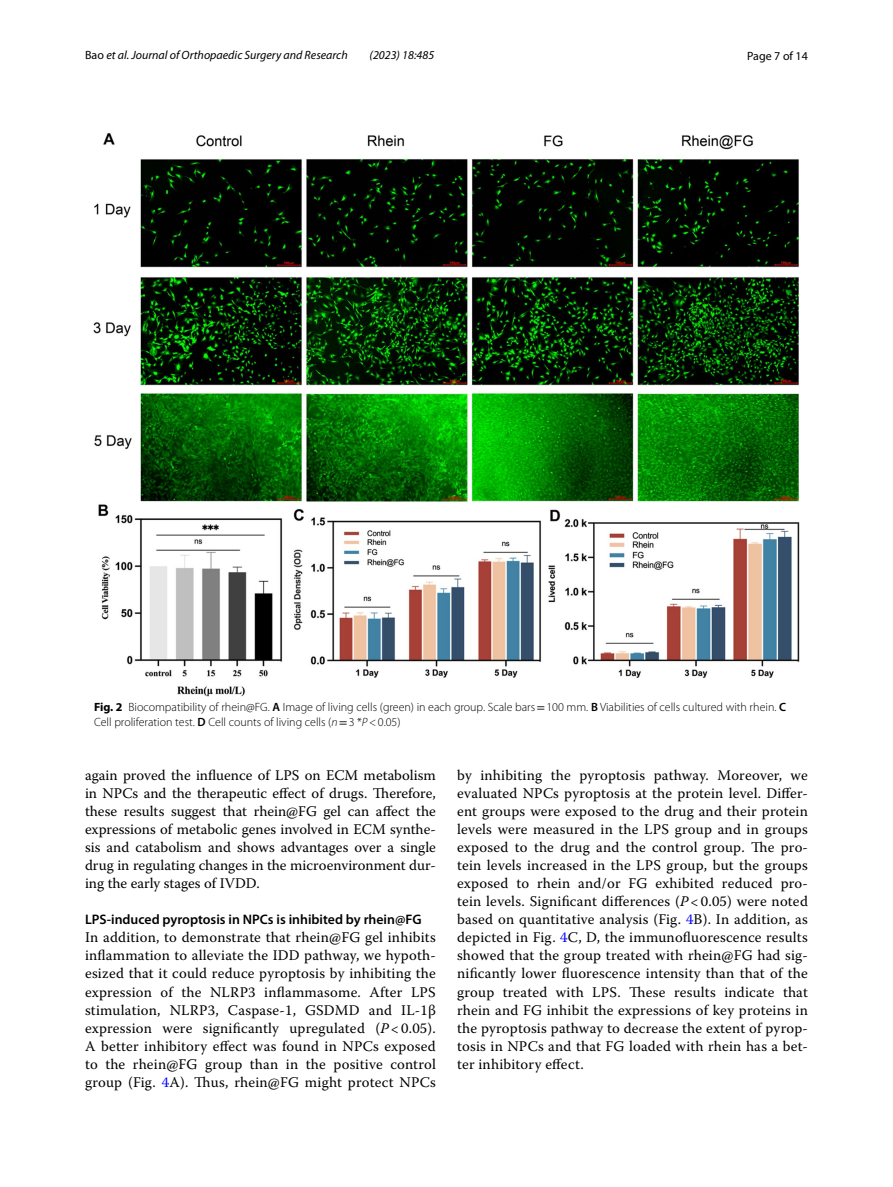
<style>
.page{position:relative;width:893px;height:1187px;background:#fff}
.page>*{position:absolute;margin:0;border:0;box-sizing:border-box;transform-origin:0 0}
.t1{font:14.7px/18px "Warnock Pro";letter-spacing:.015em;color:#000;text-align:justify}
.t2{font:600 13.8px "Myriad Pro";color:#000}
.t3{font:300 12px/15px "Myriad Pro";color:#000}
.t4{font:italic 12px "Myriad Pro";color:#000}
.t5{font:12px "Myriad Pro";color:#000}
.s1{font-style:normal}
.s2{font-weight:700}
.s3{font-weight:600}
.s4{font-family:"STIX";font-weight:400}
.s5{font-style:italic}
.s6{color:#00f}
</style>
<div class="page">
<img style="left:94px;top:133px;width:705px;height:563px">
<p class="t4" style="left:85px;top:48px;width:264px"><span class="s1">Bao</span> et al. Journal of Orthopaedic Surgery and Research</p>
<p class="t4" style="left:370px;top:48px;width:66px">(2023) 18:485</p>
<p class="t5" style="left:747px;top:48px;width:62px">Page 7 of 14</p>
<p class="t3" style="left:94px;top:700px;width:694px"><span class="s2">Fig. 2</span> Biocompatibility of rhein@FG. <span class="s3">A</span> Image of living cells (green) in each group. Scale bars<span class="s4">=</span>100 mm. <span class="s3">B</span> Viabilities of cells cultured with rhein. <span class="s3">C<br></span>Cell proliferation test. <span class="s3">D</span> Cell counts of living cells (<span class="s5">n</span><span class="s4">=</span>3 *<span class="s5">P</span>&lt;0.05)</p>
<p class="t1" style="left:85px;top:766px;width:352px">again proved the influence of LPS on ECM metabolism in NPCs and the therapeutic effect of drugs. Therefore, these results suggest that rhein@FG gel can affect the expressions of metabolic genes involved in ECM synthe&shy;sis and catabolism and shows advantages over a single drug in regulating changes in the microenvironment dur&shy;ing the early stages of IVDD.</p>
<p class="t2" style="left:85px;top:911px;width:338px">LPS‑induced pyroptosis in NPCs is inhibited by rhein@FG</p>
<p class="t1" style="left:85px;top:928px;width:352px">In addition, to demonstrate that rhein@FG gel inhibits inflammation to alleviate the IDD pathway, we hypoth&shy;esized that it could reduce pyroptosis by inhibiting the expression of the NLRP3 inflammasome. After LPS stimulation, NLRP3, Caspase-1, GSDMD and IL-1β expression were significantly upregulated (<span class="s5">P</span> &lt; 0.05).<br>A better inhibitory effect was found in NPCs exposed to the rhein@FG group than in the positive control group (Fig. <span class="s6">4</span>A). Thus, rhein@FG might protect NPCs</p>
<p class="t1" style="left:457px;top:766px;width:352px">by inhibiting the pyroptosis pathway. Moreover, we evaluated NPCs pyroptosis at the protein level. Differ&shy;ent groups were exposed to the drug and their protein levels were measured in the LPS group and in groups exposed to the drug and the control group. The pro&shy;tein levels increased in the LPS group, but the groups exposed to rhein and/or FG exhibited reduced pro&shy;tein levels. Significant differences (<span class="s5">P</span> &lt; 0.05) were noted based on quantitative analysis (Fig. <span class="s6">4</span>B). In addition, as depicted in Fig. <span class="s6">4</span>C, D, the immunofluorescence results showed that the group treated with rhein@FG had sig&shy;nificantly lower fluorescence intensity than that of the group treated with LPS. These results indicate that rhein and FG inhibit the expressions of key proteins in the pyroptosis pathway to decrease the extent of pyrop&shy;tosis in NPCs and that FG loaded with rhein has a bet&shy;ter inhibitory effect.</p>
</div>
